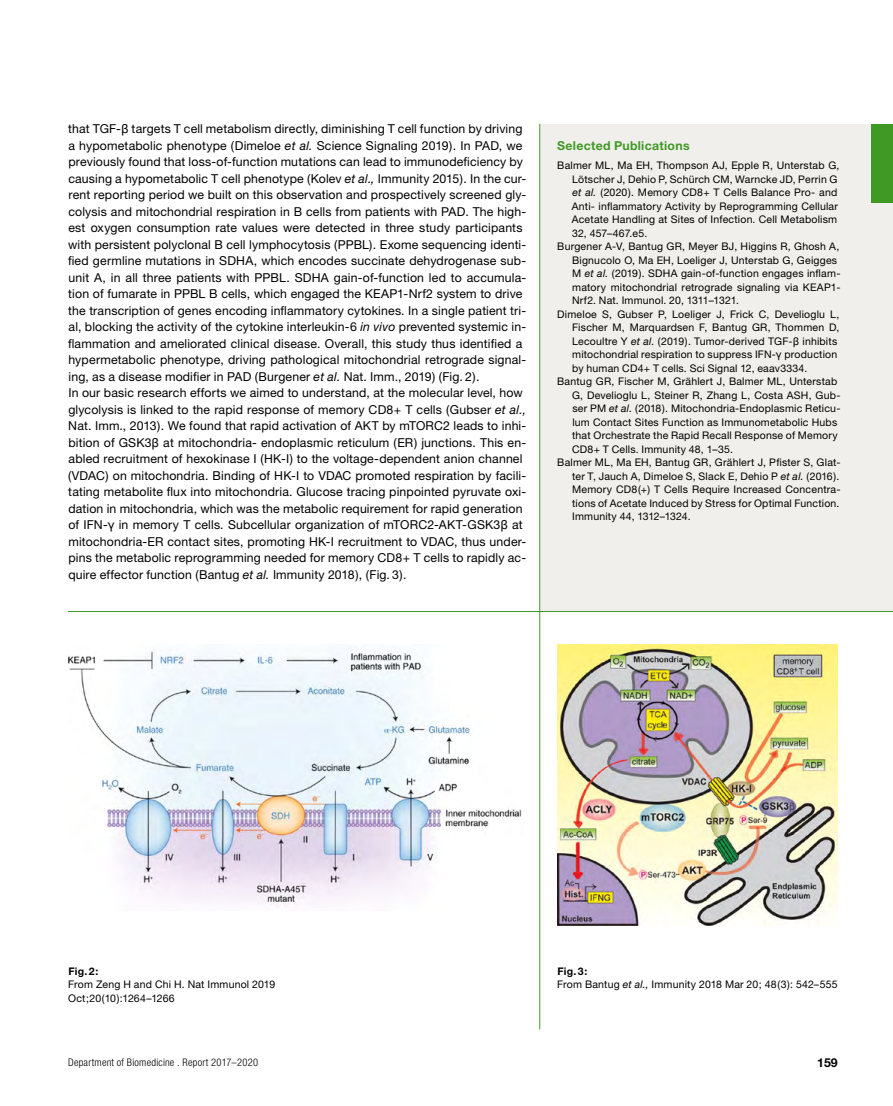
<style>
.page{position:relative;width:893px;height:1106px;background:#fff}
.page>*{position:absolute;margin:0;border:0;box-sizing:border-box;transform-origin:0 0}
.t1{font:12.3px/16.5px "Helvetica Neue";letter-spacing:.015em;color:#000}
.t2{font:700 12.3px "Helvetica Neue";letter-spacing:.025em;color:#409924}
.t3{font:700 12.3px "Helvetica Neue";color:#000}
.t4{font:10.5px/13.5px "Helvetica Neue";letter-spacing:.02em;color:#000}
.t5{font:300 condensed 10.5px "Helvetica Neue";letter-spacing:.025em;color:#000}
.t6{font:700 10.5px "Helvetica Neue";color:#000}
.s1{font-family:"Helvetica"}
.s2{font-style:italic}
.s3{font-weight:700}
</style>
<div class="page">
<div style="left:540px;top:124px;width:353px;height:487px;background:#f0efeb"></div>
<div style="left:872px;top:124px;width:21px;height:78px;background:#409924"></div>
<hr style="left:539px;top:124px;width:1px;height:905px;background:#409924">
<hr style="left:68px;top:611px;width:825px;height:1px;background:#409924">
<img style="left:68px;top:650px;width:454px;height:257px">
<img style="left:557px;top:645px;width:281px;height:280px">
<p class="t1" style="left:68px;top:120px;width:460px">that TGF-<span class="s1">β</span> targets T cell metabolism directly, diminishing T cell function by driving a hypometabolic phenotype (Dimeloe <span class="s2">et al.</span> Science Signaling 2019). In PAD, we previously found that loss-of-function mutations can lead to immunodeficiency by causing a hypometabolic T cell phenotype (Kolev <span class="s2">et al.,</span> Immunity 2015). In the cur&shy;rent reporting period we built on this observation and prospectively screened gly&shy;colysis and mitochondrial respiration in B cells from patients with PAD. The high&shy;est oxygen consumption rate values were detected in three study participants with persistent polyclonal B cell lymphocytosis (PPBL). Exome sequencing identi&shy;fied germline mutations in SDHA, which encodes succinate dehydrogenase sub&shy;unit A, in all three patients with PPBL. SDHA gain-of-function led to accumula&shy;tion of fumarate in PPBL B cells, which engaged the KEAP1-Nrf2 system to drive the transcription of genes encoding inflammatory cytokines. In a single patient tri&shy;al, blocking the activity of the cytokine interleukin-6 <span class="s2">in vivo</span> prevented systemic in&shy;flammation and ameliorated clinical disease. Overall, this study thus identified a hypermetabolic phenotype, driving pathological mitochondrial retrograde signal&shy;ing, as a disease modifier in PAD (Burgener <span class="s2">et al.</span> Nat. Imm., 2019) (Fig. 2).<br>In our basic research efforts we aimed to understand, at the molecular level, how glycolysis is linked to the rapid response of memory CD8+ T cells (Gubser <span class="s2">et al., </span>Nat. Imm., 2013). We found that rapid activation of AKT by mTORC2 leads to inhi&shy;bition of GSK3<span class="s1">β</span> at mitochondria- endoplasmic reticulum (ER) junctions. This en&shy;abled recruitment of hexokinase I (HK-I) to the voltage-dependent anion channel (VDAC) on mitochondria. Binding of HK-I to VDAC promoted respiration by facili&shy;tating metabolite flux into mitochondria. Glucose tracing pinpointed pyruvate oxi&shy;dation in mitochondria, which was the metabolic requirement for rapid generation of IFN-<span class="s1">γ</span> in memory T cells. Subcellular organization of mTORC2-AKT-GSK3<span class="s1">β</span> at mitochondria-ER contact sites, promoting HK-I recruitment to VDAC, thus under&shy;pins the metabolic reprogramming needed for memory CD8+ T cells to rapidly ac&shy;quire effector function (Bantug <span class="s2">et al.</span> Immunity 2018), (Fig. 3).</p>
<p class="t2" style="left:557px;top:137px;width:134px">Selected Publications</p>
<p class="t4" style="left:557px;top:158px;width:284px">Balmer ML, Ma EH, Thompson AJ, Epple R, Unterstab G,</p>
<p class="t4" style="left:572px;top:172px;width:267px">Lötscher J, Dehio P, Schürch CM, Warncke JD, Perrin G</p>
<p class="t4" style="left:572px;top:185px;width:266px"><span class="s2">et al.</span> (2020). Memory CD8+ T Cells Balance Pro- and</p>
<p class="t4" style="left:572px;top:199px;width:268px">Anti- inflammatory Activity by Reprogramming Cellular</p>
<p class="t4" style="left:572px;top:212px;width:267px">Acetate Handling at Sites of Infection. Cell Metabolism</p>
<p class="t4" style="left:572px;top:226px;width:77px">32, 457–467.e5.</p>
<p class="t4" style="left:557px;top:239px;width:284px">Burgener A-V, Bantug GR, Meyer BJ, Higgins R, Ghosh A,</p>
<p class="t4" style="left:572px;top:253px;width:267px">Bignucolo O, Ma EH, Loeliger J, Unterstab G, Geigges</p>
<p class="t4" style="left:572px;top:266px;width:270px">M <span class="s2">et al.</span> (2019). SDHA gain-of-function engages inflam-</p>
<p class="t4" style="left:572px;top:280px;width:270px">matory mitochondrial retrograde signaling via KEAP1-</p>
<p class="t4" style="left:572px;top:293px;width:168px">Nrf2. Nat. Immunol. 20, 1311–1321.</p>
<p class="t4" style="left:557px;top:307px;width:284px">Dimeloe S, Gubser P, Loeliger J, Frick C, Develioglu L,</p>
<p class="t4" style="left:572px;top:320px;width:269px">Fischer M, Marquardsen F, Bantug GR, Thommen D,</p>
<p class="t4" style="left:572px;top:334px;width:267px">Lecoultre Y <span class="s2">et al.</span> (2019). Tumor-derived TGF-<span class="s1">β</span> inhibits</p>
<p class="t4" style="left:572px;top:347px;width:266px">mitochondrial respiration to suppress IFN-<span class="s1">γ</span> production</p>
<p class="t4" style="left:572px;top:361px;width:237px">by human CD4+ T cells. Sci Signal 12, eaav3334.</p>
<p class="t4" style="left:557px;top:374px;width:282px">Bantug GR, Fischer M, Grählert J, Balmer ML, Unterstab</p>
<p class="t4" style="left:572px;top:388px;width:270px">G, Develioglu L, Steiner R, Zhang L, Costa ASH, Gub-</p>
<p class="t4" style="left:572px;top:401px;width:270px">ser PM <span class="s2">et al.</span> (2018). Mitochondria-Endoplasmic Reticu-</p>
<p class="t4" style="left:572px;top:415px;width:266px">lum Contact Sites Function as Immunometabolic Hubs</p>
<p class="t4" style="left:572px;top:428px;width:267px">that Orchestrate the Rapid Recall Response of Memory</p>
<p class="t4" style="left:572px;top:442px;width:163px">CD8+ T Cells. Immunity 48, 1–35.</p>
<p class="t4" style="left:557px;top:455px;width:285px">Balmer ML, Ma EH, Bantug GR, Grählert J, Pfister S, Glat-</p>
<p class="t4" style="left:572px;top:469px;width:269px">ter T, Jauch A, Dimeloe S, Slack E, Dehio P <span class="s2">et al.</span> (2016).</p>
<p class="t4" style="left:572px;top:482px;width:270px">Memory CD8(+) T Cells Require Increased Concentra-</p>
<p class="t4" style="left:572px;top:496px;width:269px">tions of Acetate Induced by Stress for Optimal Function.</p>
<p class="t4" style="left:572px;top:509px;width:120px">Immunity 44, 1312–1324.</p>
<p class="t6" style="left:68px;top:964px;width:31px">Fig.2:</p>
<p class="t4" style="left:68px;top:977px;width:209px">From Zeng H and Chi H. Nat Immunol 2019<br>Oct;20(10):1264–1266</p>
<p class="t4" style="left:557px;top:964px;width:282px"><span class="s3">Fig.3:<br></span>From Bantug <span class="s2">et al.,</span> Immunity 2018 Mar 20; 48(3): 542–555</p>
<p class="t5" style="left:68px;top:1056px;width:192px">Department of Biomedicine . Report 2017–2020</p>
<p class="t3" style="left:817px;top:1055px;width:22px">159</p>
</div>
